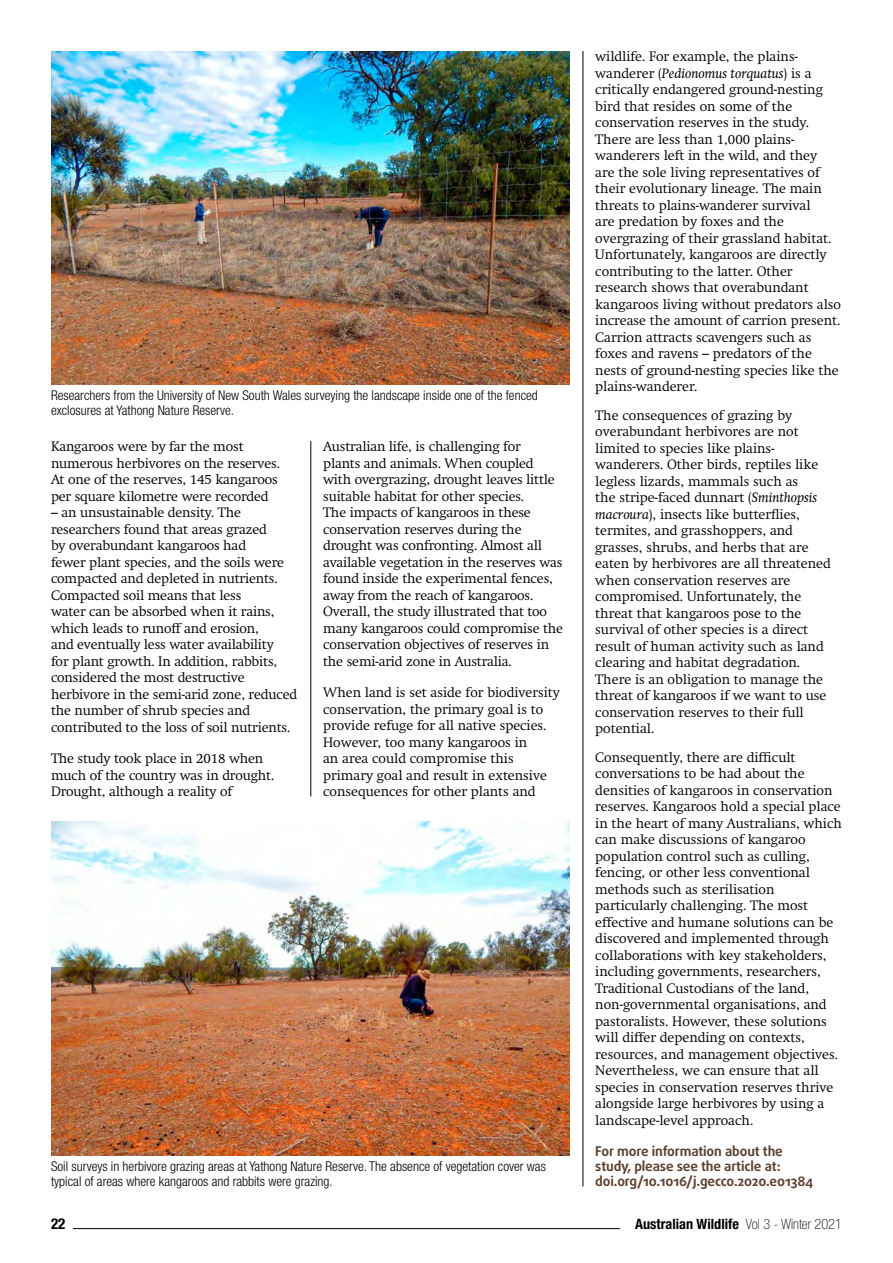
<style>
.page{position:relative;width:893px;height:1263px;background:#fff}
.page>*{position:absolute;margin:0;border:0;box-sizing:border-box;transform-origin:0 0}
.t1{font:700 condensed 15px "Helvetica Neue LT Std";color:#000}
.t2{font:700 condensed 14.25px "Helvetica Neue LT Std";color:#000}
.t3{font:300 13.5px/16.5px "Swift";color:#000}
.t4{font:300 condensed 13.5px/15px "Helvetica Neue LT Std";color:#000}
.t5{font:700 13.5px/15px "Daxline Pro";letter-spacing:-.01em;color:#5d4131}
.s1{font-weight:400;font-style:italic}
.s2{font-weight:100}
</style>
<div class="page">
<hr style="left:64px;top:1228px;width:556px;height:1px;background:#000">
<div style="left:51px;top:1213px;width:21px;height:21px;background:#fff"></div>
<img style="left:51px;top:51px;width:519px;height:334px">
<img style="left:51px;top:822px;width:519px;height:333px">
<hr style="left:310px;top:441px;width:1px;height:355px;background:#000">
<hr style="left:583px;top:51px;width:1px;height:1135px;background:#000">
<p class="t4" style="left:51px;top:388px;width:488px">Researchers from the University of New South Wales surveying the landscape inside one of the fenced exclosures at Yathong Nature Reserve.</p>
<p class="t3" style="left:51px;top:438px;width:230px">Kangaroos were by far the most numerous herbivores on the reserves.<br>At one of the reserves, 145 kangaroos per square kilometre were recorded</p>
<p class="t3" style="left:51px;top:504px;width:248px">– an unsustainable density. The researchers found that areas grazed<br>by overabundant kangaroos had<br>fewer plant species, and the soils were compacted and depleted in nutrients.<br>Compacted soil means that less<br>water can be absorbed when it rains, which leads to runoff and erosion,<br>and eventually less water availability<br>for plant growth. In addition, rabbits, considered the most destructive herbivore in the semi-arid zone, reduced the number of shrub species and contributed to the loss of soil nutrients.</p>
<p class="t3" style="left:51px;top:750px;width:225px">The study took place in 2018 when much of the country was in drought.<br>Drought, although a reality of</p>
<p class="t3" style="left:323px;top:438px;width:242px">Australian life, is challenging for<br>plants and animals. When coupled with overgrazing, drought leaves little suitable habitat for other species.<br>The impacts of kangaroos in these conservation reserves during the drought was confronting. Almost all available vegetation in the reserves was found inside the experimental fences, away from the reach of kangaroos.<br>Overall, the study illustrated that too many kangaroos could compromise the conservation objectives of reserves in the semi-arid zone in Australia.</p>
<p class="t3" style="left:323px;top:684px;width:238px">When land is set aside for biodiversity conservation, the primary goal is to provide refuge for all native species.<br>However, too many kangaroos in<br>an area could compromise this primary goal and result in extensive consequences for other plants and</p>
<p class="t4" style="left:51px;top:1159px;width:496px">Soil surveys in herbivore grazing areas at Yathong Nature Reserve. The absence of vegetation cover was typical of areas where kangaroos and rabbits were grazing.</p>
<p class="t3" style="left:595px;top:48px;width:247px">wildlife. For example, the plains&shy;wanderer (<span class="s1">Pedionomus torquatus</span>) is a critically endangered ground-nesting bird that resides on some of the conservation reserves in the study.<br>There are less than 1,000 plains&shy;wanderers left in the wild, and they<br>are the sole living representatives of their evolutionary lineage. The main threats to plains-wanderer survival<br>are predation by foxes and the overgrazing of their grassland habitat.<br>Unfortunately, kangaroos are directly contributing to the latter. Other research shows that overabundant kangaroos living without predators also increase the amount of carrion present.<br>Carrion attracts scavengers such as foxes and ravens – predators of the nests of ground-nesting species like the plains-wanderer.</p>
<p class="t3" style="left:595px;top:407px;width:237px">The consequences of grazing by overabundant herbivores are not limited to species like plains&shy;wanderers. Other birds, reptiles like legless lizards, mammals such as<br>the stripe-faced dunnart (<span class="s1">Sminthopsis macroura</span>), insects like butterflies, termites, and grasshoppers, and grasses, shrubs, and herbs that are eaten by herbivores are all threatened when conservation reserves are compromised. Unfortunately, the threat that kangaroos pose to the survival of other species is a direct result of human activity such as land clearing and habitat degradation.<br>There is an obligation to manage the threat of kangaroos if we want to use conservation reserves to their full potential.</p>
<p class="t3" style="left:595px;top:749px;width:248px">Consequently, there are difficult conversations to be had about the densities of kangaroos in conservation reserves. Kangaroos hold a special place in the heart of many Australians, which can make discussions of kangaroo population control such as culling, fencing, or other less conventional methods such as sterilisation particularly challenging. The most effective and humane solutions can be discovered and implemented through collaborations with key stakeholders, including governments, researchers, Traditional Custodians of the land, non-governmental organisations, and pastoralists. However, these solutions will differ depending on contexts, resources, and management objectives.<br>Nevertheless, we can ensure that all species in conservation reserves thrive alongside large herbivores by using a landscape-level approach.</p>
<p class="t5" style="left:595px;top:1144px;width:220px">For more information about the study, please see the article at: doi.org/10.1016/j.gecco.2020.e01384</p>
<p class="t1" style="left:51px;top:1214px;width:16px">22</p>
<p class="t2" style="left:635px;top:1215px;width:208px">Australian Wildlife <span class="s2">Vol 3 - Winter 2021</span></p>
</div>
